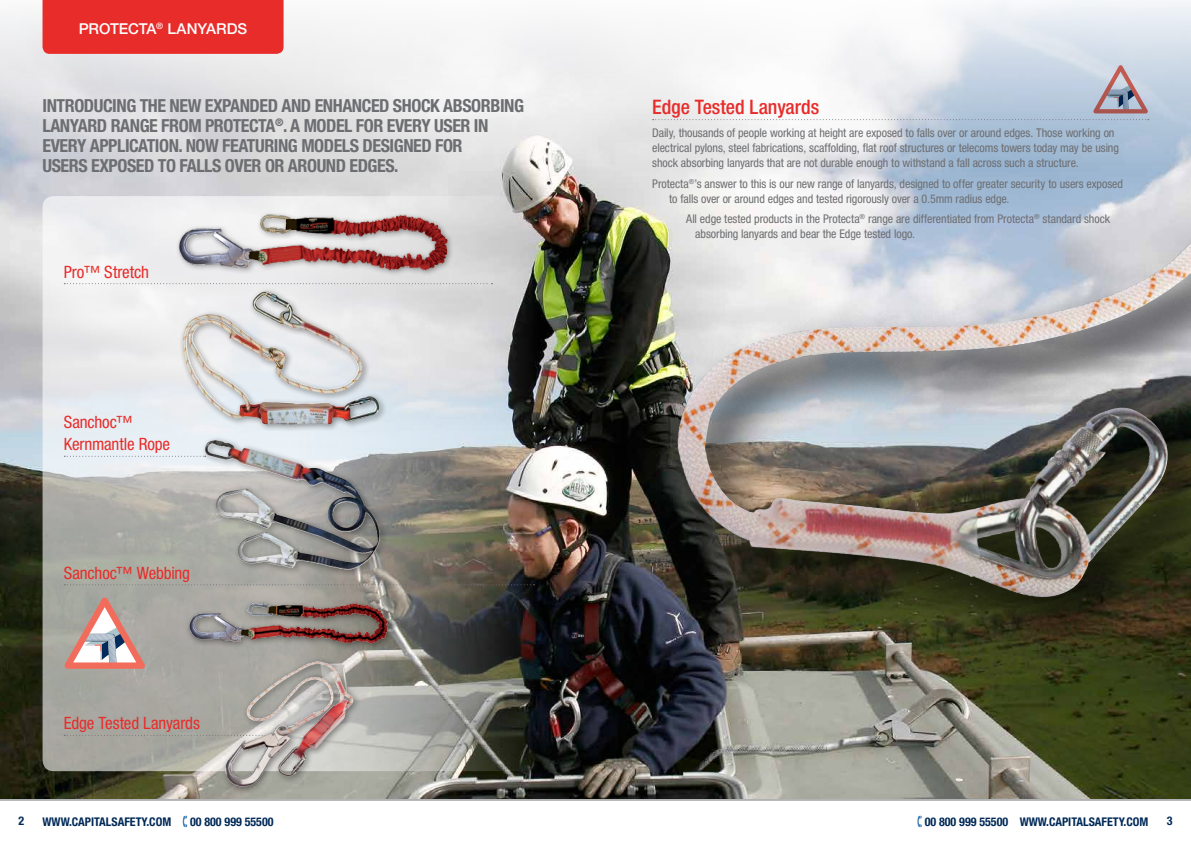
<style>
.page{position:relative;width:1191px;height:842px;background:#fff}
.page>*{position:absolute;margin:0;border:0;box-sizing:border-box;transform-origin:0 0}
.t1{font:500 condensed 20px "Helvetica Neue LT Pro";letter-spacing:-.005em;color:#e82c2a}
.t2{font:700 condensed 18px/20px "Helvetica Neue LT Pro";letter-spacing:-.025em;color:#6d6e71}
.t3{font:condensed 17px/22px "Helvetica Neue LT Pro";letter-spacing:-.005em;color:#e82c2a}
.t4{font:500 15px "Helvetica Neue LT Pro";letter-spacing:-.005em;color:#fff}
.t5{font:condensed 12px/15px "Helvetica Neue LT Pro";letter-spacing:-.005em;color:#6d6e71}
.t6{font:700 condensed 12px "Helvetica Neue LT Pro";color:#002957}
</style>
<div class="page">
<img style="left:0;top:1px;width:1190px;height:798px">
<svg style="left:43px;top:196px;width:496px;height:575px;background:#acaca8"></svg>
<svg style="left:1093px;top:65px;width:54px;height:48px;background:#b4aab5"></svg>
<svg style="left:64px;top:597px;width:81px;height:72px"></svg>
<svg style="left:917px;top:816px;width:4px;height:11px"></svg>
<svg style="left:183px;top:816px;width:4px;height:11px"></svg>
<hr style="left:0;top:799px;width:1190px;height:1px;background:#6d6e71">
<div style="left:43px;top:1px;width:240px;height:53px;background:#e82c2a"></div>
<svg style="left:652px;top:119px;width:496px;height:1px"></svg>
<svg style="left:64px;top:283px;width:428px;height:1px"></svg>
<svg style="left:64px;top:456px;width:137px;height:1px"></svg>
<svg style="left:64px;top:584px;width:470px;height:1px"></svg>
<svg style="left:64px;top:735px;width:157px;height:1px"></svg>
<div style="left:201px;top:436px;width:187px;height:141px;background:#000;opacity:.4"></div>
<img style="left:204px;top:440px;width:178px;height:130px">
<div style="left:179px;top:287px;width:208px;height:145px;background:#000;opacity:.4"></div>
<img style="left:183px;top:290px;width:197px;height:135px">
<img style="left:182px;top:592px;width:214px;height:66px">
<img style="left:169px;top:201px;width:290px;height:88px">
<div style="left:221px;top:657px;width:140px;height:137px;background:#000;opacity:.4"></div>
<img style="left:225px;top:661px;width:115px;height:126px">
<div style="left:655px;top:146px;width:535px;height:515px;background:#000;opacity:.65"></div>
<img style="left:675px;top:242px;width:515px;height:356px">
<p class="t4" style="left:79px;top:19px;width:170px">PROTECTA<sup>®</sup> LANYARDS</p>
<h2 class="t2" style="left:43px;top:96px;width:483px">INTRODUCING THE NEW EXPANDED AND ENHANCED SHOCK ABSORBING LANYARD RANGE FROM PROTECTA<sup>®</sup>. A MODEL FOR EVERY USER IN EVERY APPLICATION. NOW FEATURING MODELS DESIGNED FOR<br>USERS EXPOSED TO FALLS OVER OR AROUND EDGES.</h2>
<h1 class="t1" style="left:652px;top:94px;width:169px">Edge Tested Lanyards</h1>
<p class="t5" style="left:652px;top:125px;width:468px">Daily, thousands of people working at height are exposed to falls over or around edges. Those working on electrical pylons, steel fabrications, scaffolding, flat roof structures or telecoms towers today may be using shock absorbing lanyards that are not durable enough to withstand a fall across such a structure.</p>
<p class="t5" style="left:669px;top:176px;width:455px;text-indent:-17px">Protecta<sup>®</sup>’s answer to this is our new range of lanyards, designed to offer greater security to users exposed to falls over or around edges and tested rigorously over a 0.5mm radius edge.</p>
<p class="t5" style="left:695px;top:211px;width:416px;text-indent:-9px">All edge tested products in the Protecta<sup>®</sup> range are differentiated from Protecta<sup>®</sup> standard shock absorbing lanyards and bear the Edge tested logo.</p>
<h3 class="t3" style="left:64px;top:260px;width:87px">Pro™ Stretch</h3>
<h3 class="t3" style="left:64px;top:411px;width:108px">Sanchoc™<br>Kernmantle Rope</h3>
<h3 class="t3" style="left:64px;top:561px;width:128px">Sanchoc™ Webbing</h3>
<h3 class="t3" style="left:64px;top:712px;width:138px">Edge Tested Lanyards</h3>
<p class="t6" style="left:18px;top:813px;width:7px">2</p>
<p class="t6" style="left:43px;top:814px;width:130px">WWW.CAPITALSAFETY.COM</p>
<p class="t6" style="left:190px;top:814px;width:85px">00 800 999 55500</p>
<p class="t6" style="left:924px;top:814px;width:225px">00 800 999 55500 WWW.CAPITALSAFETY.COM</p>
<p class="t6" style="left:1166px;top:813px;width:7px">3</p>
</div>
